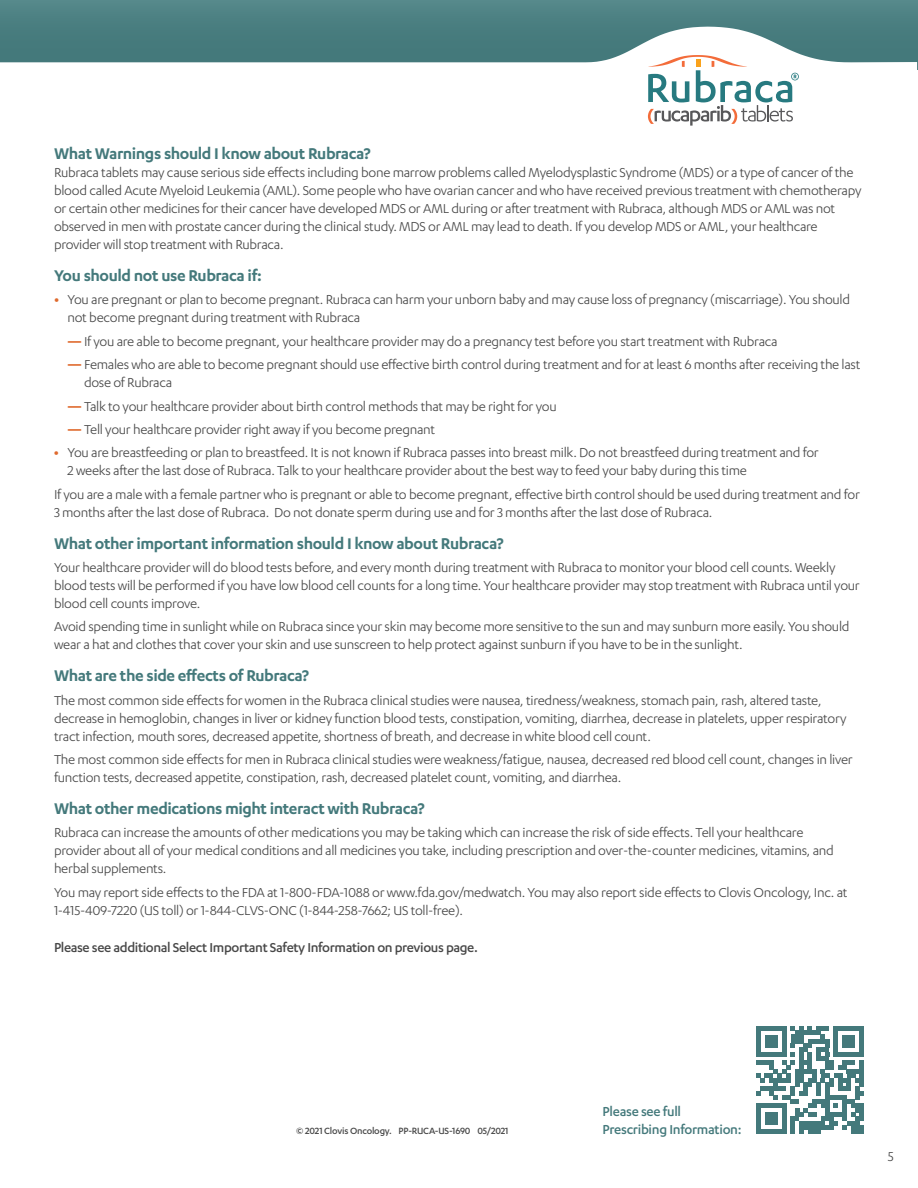
<style>
.page{position:relative;width:918px;height:1188px;background:#fff}
.page>*{position:absolute;margin:0;border:0;box-sizing:border-box;transform-origin:0 0}
.t1{font:600 18px "Karbon";letter-spacing:-.025em;color:#44797b}
.t2{font:15px/18px "Karbon";letter-spacing:-.02em;color:#484848}
.t3{font:500 15px "Karbon";letter-spacing:-.025em;color:#484848}
.t4{font:500 15px/18px "Karbon";letter-spacing:-.02em;color:#44797b}
.t5{font:500 10.5px "Karbon";letter-spacing:-.02em;color:#484848}
.s1{font-weight:700;color:#df6a2e}
</style>
<div class="page">
<div style="left:0;top:0;width:918px;height:69px;background:#4f8385"></div>
<svg style="left:0;top:27px;width:917px;height:90px"></svg>
<svg style="left:648px;top:55px;width:151px;height:71px"></svg>
<svg style="left:756px;top:1026px;width:108px;height:108px"></svg>
<hr style="left:756px;top:1130px;width:30px;height:4px;background:#44797b">
<div style="left:765px;top:1112px;width:13px;height:13px;background:#44797b"></div>
<p class="t1" style="left:54px;top:143px;width:318px">What Warnings should I know about Rubraca?</p>
<p class="t2" style="left:54px;top:163px;width:809px">Rubraca tablets may cause serious side effects including bone marrow problems called Myelodysplastic Syndrome (MDS) or a type of cancer of the blood called Acute Myeloid Leukemia (AML). Some people who have ovarian cancer and who have received previous treatment with chemotherapy or certain other medicines for their cancer have developed MDS or AML during or after treatment with Rubraca, although MDS or AML was not observed in men with prostate cancer during the clinical study. MDS or AML may lead to death. If you develop MDS or AML, your healthcare provider will stop treatment with Rubraca.</p>
<p class="t1" style="left:54px;top:265px;width:209px">You should not use Rubraca if:</p>
<p class="t2" style="left:68px;top:290px;width:784px;text-indent:-14px"><span class="s1">•</span> You are pregnant or plan to become pregnant. Rubraca can harm your unborn baby and may cause loss of pregnancy (miscarriage). You should not become pregnant during treatment with Rubraca</p>
<p class="t2" style="left:68px;top:332px;width:712px"><span class="s1">—</span> If you are able to become pregnant, your healthcare provider may do a pregnancy test before you start treatment with Rubraca</p>
<p class="t2" style="left:84px;top:355px;width:778px;text-indent:-17px"><span class="s1">—</span> Females who are able to become pregnant should use effective birth control during treatment and for at least 6 months after receiving the last dose of Rubraca</p>
<p class="t2" style="left:68px;top:397px;width:491px"><span class="s1">—</span> Talk to your healthcare provider about birth control methods that may be right for you</p>
<p class="t2" style="left:68px;top:420px;width:369px"><span class="s1">—</span> Tell your healthcare provider right away if you become pregnant</p>
<p class="t2" style="left:68px;top:443px;width:753px;text-indent:-14px"><span class="s1">•</span> You are breastfeeding or plan to breastfeed. It is not known if Rubraca passes into breast milk. Do not breastfeed during treatment and for<br>2 weeks after the last dose of Rubraca. Talk to your healthcare provider about the best way to feed your baby during this time</p>
<p class="t2" style="left:54px;top:485px;width:808px">If you are a male with a female partner who is pregnant or able to become pregnant, effective birth control should be used during treatment and for<br>3 months after the last dose of Rubraca. Do not donate sperm during use and for 3 months after the last dose of Rubraca.</p>
<p class="t1" style="left:54px;top:533px;width:451px">What other important information should I know about Rubraca?</p>
<p class="t2" style="left:54px;top:558px;width:807px">Your healthcare provider will do blood tests before, and every month during treatment with Rubraca to monitor your blood cell counts. Weekly blood tests will be performed if you have low blood cell counts for a long time. Your healthcare provider may stop treatment with Rubraca until your blood cell counts improve.</p>
<p class="t2" style="left:54px;top:617px;width:797px">Avoid spending time in sunlight while on Rubraca since your skin may become more sensitive to the sun and may sunburn more easily. You should wear a hat and clothes that cover your skin and use sunscreen to help protect against sunburn if you have to be in the sunlight.</p>
<p class="t1" style="left:54px;top:665px;width:257px">What are the side effects of Rubraca?</p>
<p class="t2" style="left:54px;top:691px;width:794px">The most common side effects for women in the Rubraca clinical studies were nausea, tiredness/weakness, stomach pain, rash, altered taste, decrease in hemoglobin, changes in liver or kidney function blood tests, constipation, vomiting, diarrhea, decrease in platelets, upper respiratory tract infection, mouth sores, decreased appetite, shortness of breath, and decrease in white blood cell count.</p>
<p class="t2" style="left:54px;top:750px;width:800px">The most common side effects for men in Rubraca clinical studies were weakness/fatigue, nausea, decreased red blood cell count, changes in liver function tests, decreased appetite, constipation, rash, decreased platelet count, vomiting, and diarrhea.</p>
<p class="t1" style="left:54px;top:798px;width:372px">What other medications might interact with Rubraca?</p>
<p class="t2" style="left:54px;top:823px;width:781px">Rubraca can increase the amounts of other medications you may be taking which can increase the risk of side effects. Tell your healthcare provider about all of your medical conditions and all medicines you take, including prescription and over-the-counter medicines, vitamins, and herbal supplements.</p>
<p class="t2" style="left:54px;top:883px;width:795px">You may report side effects to the FDA at 1‑800‑FDA‑1088 or www.fda.gov/medwatch. You may also report side effects to Clovis Oncology, Inc. at<br>1‑415‑409‑7220 (US toll) or 1‑844‑CLVS‑ONC (1‑844‑258‑7662; US toll-free).</p>
<p class="t3" style="left:54px;top:939px;width:425px">Please see additional Select Important Safety Information on previous page.</p>
<p class="t5" style="left:296px;top:1125px;width:214px">© 2021 Clovis Oncology. PP-RUCA-US-1690 05/2021</p>
<p class="t4" style="left:603px;top:1102px;width:140px">Please see full<br>Prescribing Information:</p>
<p class="t2" style="left:888px;top:1147px;width:8px">5</p>
</div>
